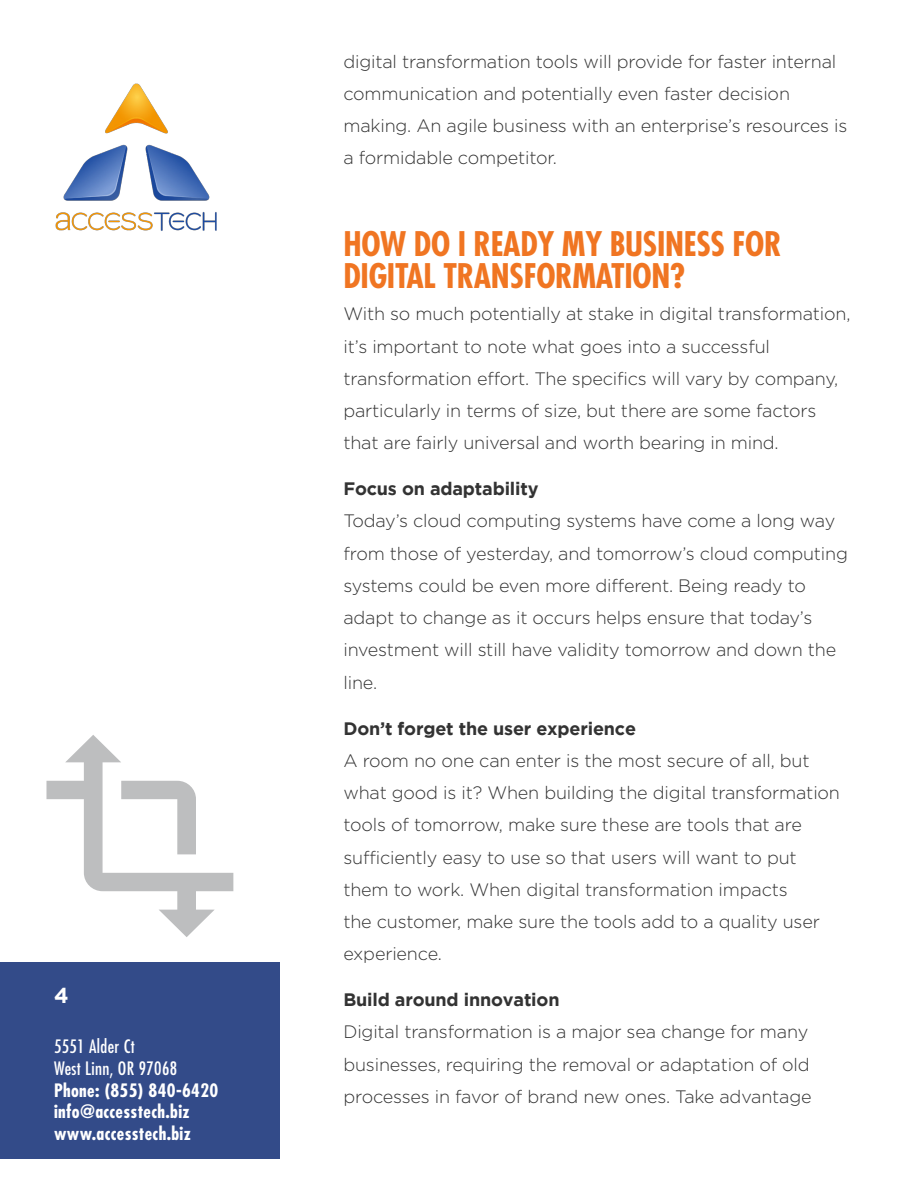
<style>
.page{position:relative;width:918px;height:1188px;background:#fff}
.page>*{position:absolute;margin:0;border:0;box-sizing:border-box;transform-origin:0 0}
.t1{font:700 condensed 33px/32.2px "Futura Std";letter-spacing:-.01em;color:#f07522}
.t2{font:700 21px "Gotham";color:#fff}
.t3{font:300 18px/32.2px "Gotham";letter-spacing:-.01em;color:#333}
.t4{font:700 18px "Gotham";letter-spacing:-.01em;color:#333}
.t5{font:700 condensed 18px/21.6px "Futura Std";letter-spacing:.02em;color:#fff}
.t6{font:condensed 18px/21.6px "Futura Std";letter-spacing:.02em;color:#fff}
</style>
<div class="page">
<div style="left:0;top:962px;width:280px;height:197px;background:#334b89"></div>
<img style="left:55px;top:83px;width:162px;height:148px">
<svg style="left:46px;top:735px;width:187px;height:202px"></svg>
<p class="t2" style="left:54px;top:983px;width:16px">4</p>
<p class="t6" style="left:54px;top:1036px;width:125px">5551 Alder Ct<br>West Linn, OR 97068</p>
<p class="t5" style="left:54px;top:1079px;width:166px">Phone: (855) 840-6420 info@accesstech.biz www.accesstech.biz</p>
<p class="t3" style="left:343px;top:45px;width:506px">digital transformation tools will provide for faster internal communication and potentially even faster decision making. An agile business with an enterprise’s resources is a formidable competitor.</p>
<h1 class="t1" style="left:343px;top:228px;width:440px">HOW DO I READY MY BUSINESS FOR<br>DIGITAL TRANSFORMATION?</h1>
<p class="t3" style="left:343px;top:298px;width:509px">With so much potentially at stake in digital transformation, it’s important to note what goes into a successful transformation effort. The specifics will vary by company, particularly in terms of size, but there are some factors that are fairly universal and worth bearing in mind.</p>
<p class="t4" style="left:343px;top:478px;width:197px">Focus on adaptability</p>
<p class="t3" style="left:343px;top:505px;width:506px">Today’s cloud computing systems have come a long way from those of yesterday, and tomorrow’s cloud computing systems could be even more different. Being ready to adapt to change as it occurs helps ensure that today’s investment will still have validity tomorrow and down the line.</p>
<p class="t4" style="left:343px;top:718px;width:294px">Don’t forget the user experience</p>
<p class="t3" style="left:343px;top:744px;width:498px">A room no one can enter is the most secure of all, but what good is it? When building the digital transformation tools of tomorrow, make sure these are tools that are sufficiently easy to use so that users will want to put them to work. When digital transformation impacts<br>the customer, make sure the tools add to a quality user experience.</p>
<p class="t4" style="left:343px;top:989px;width:218px">Build around innovation</p>
<p class="t3" style="left:343px;top:1016px;width:470px">Digital transformation is a major sea change for many businesses, requiring the removal or adaptation of old processes in favor of brand new ones. Take advantage</p>
</div>
